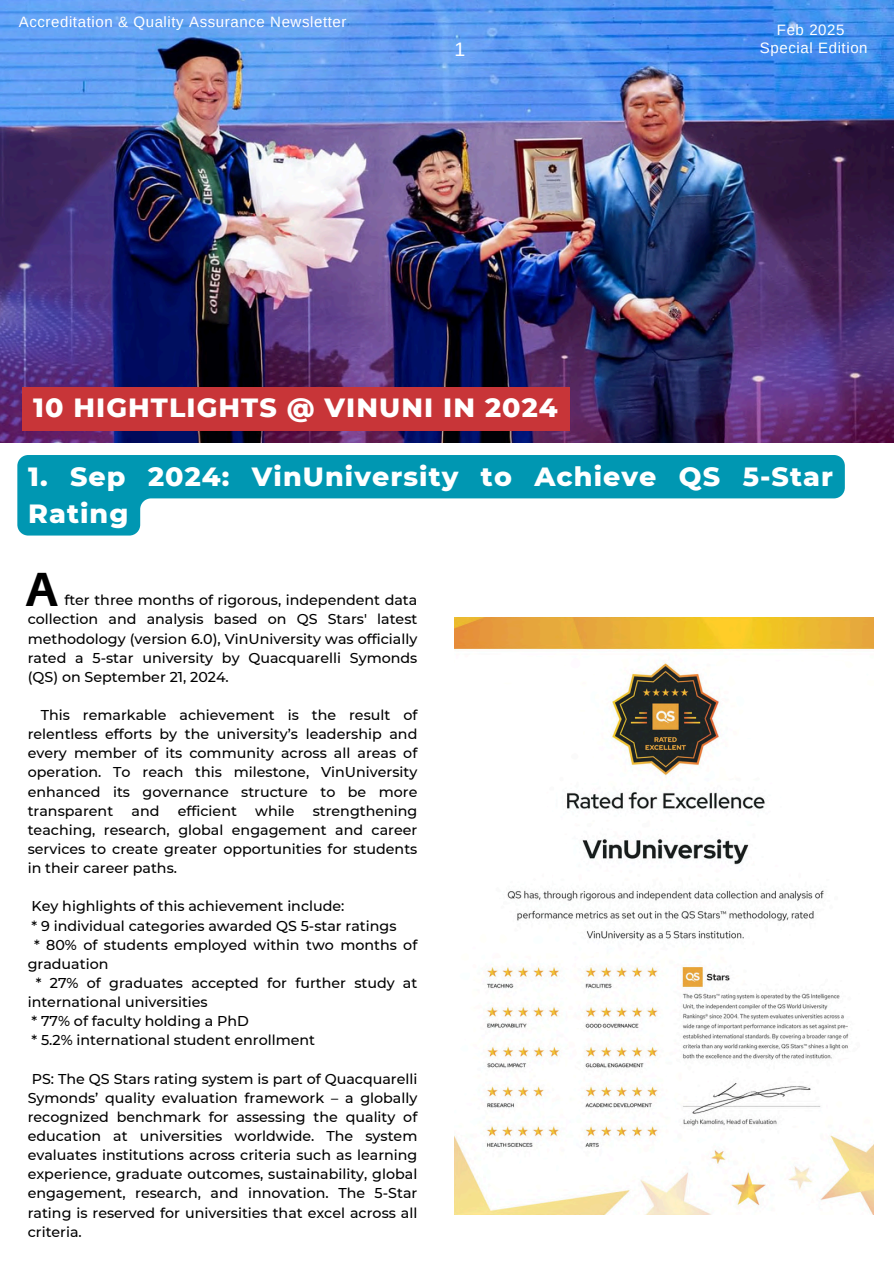
<style>
.page{position:relative;width:894px;height:1264px;background:#fff}
.page>*{position:absolute;margin:0;border:0;box-sizing:border-box;transform-origin:0 0}
.t1{font:700 48px "Aileron";color:#000}
.t2{font:800 26.85px/37.2px "Montserrat";letter-spacing:.04em;color:#fff}
.t3{font:19.5px "Arimo";color:#fff}
.t4{font:15px "Arimo";letter-spacing:.04em;color:#fff}
.t5{font:500 14.25px/19.2px "Montserrat";color:#000;text-align:justify}
</style>
<div class="page">
<img style="left:0;top:0;width:893px;height:442px">
<img style="left:454px;top:617px;width:419px;height:597px">
<div style="left:22px;top:387px;width:547px;height:43px;background:#c83538"></div>
<svg style="left:17px;top:455px;width:827px;height:80px;fill:#0097b2"></svg>
<h3 class="t4" style="left:19px;top:13px;width:329px">Accreditation &amp; Quality Assurance Newsletter</h3>
<h3 class="t3" style="left:454px;top:39px;width:12px">1</h3>
<p class="t2" style="left:33px;top:389px;width:526px">10 HIGHTLIGHTS @ VINUNI IN 2024</p>
<p class="t4" style="left:776px;top:22px;width:69px">Feb 2025</p>
<p class="t4" style="left:759px;top:39px;width:109px">Special Edition</p>
<p class="t2" style="left:28px;top:458px;width:806px">1. Sep 2024: VinUniversity to Achieve QS 5-Star<br>Rating</p>
<h3 class="t1" style="left:25px;top:559px;width:34px">A</h3>
<p class="t5" style="left:28px;top:590px;width:391px;text-indent:37px">fter three months of rigorous, independent data collection and analysis based on QS Stars' latest methodology (version 6.0), VinUniversity was officially rated a 5-star university by Quacquarelli Symonds (QS) on September 21, 2024.</p>
<h1 class="t5" style="left:28px;top:705px;width:391px;text-indent:13px">This remarkable achievement is the result of relentless efforts by the university’s leadership and every member of its community across all areas of operation. To reach this milestone, VinUniversity enhanced its governance structure to be more transparent</h1>
<h1 class="t5" style="left:28px;top:801px;width:391px;text-indent:285px">strengthening teaching, research, global engagement and career services to create greater opportunities for students in their career paths.</h1>
<h2 class="t5" style="left:32px;top:896px;width:314px">Key highlights of this achievement include:</h2>
<h2 class="t5" style="left:32px;top:915px;width:366px">* 9 individual categories awarded QS 5-star ratings</h2>
<h2 class="t5" style="left:34px;top:934px;width:384px">* 80% of students employed within two months of</h2>
<h2 class="t5" style="left:28px;top:954px;width:82px">graduation</h2>
<h2 class="t5" style="left:36px;top:973px;width:383px">* 27% of graduates accepted for further study at</h2>
<h2 class="t5" style="left:28px;top:992px;width:181px">international universities</h2>
<h2 class="t5" style="left:32px;top:1011px;width:219px">* 77% of faculty holding a PhD</h2>
<p class="t5" style="left:32px;top:1030px;width:285px">* 5.2% international student enrollment</p>
<p class="t5" style="left:28px;top:1068px;width:391px">PS: The QS Stars rating system is part of Quacquarelli Symonds’ quality evaluation framework – a globally recognized benchmark for assessing the quality of education at universities worldwide. The system evaluates institutions across criteria such as learning experience, graduate outcomes, sustainability, global engagement, research, and innovation. The 5-Star rating is reserved for universities that excel across all</p>
<h3 class="t5" style="left:28px;top:1221px;width:56px">criteria.</h3>
<h1 class="t5" style="left:131px;top:801px;width:29px">and</h1>
<h1 class="t5" style="left:178px;top:801px;width:61px">efficient</h1>
<h1 class="t5" style="left:255px;top:801px;width:41px">while</h1>
</div>
